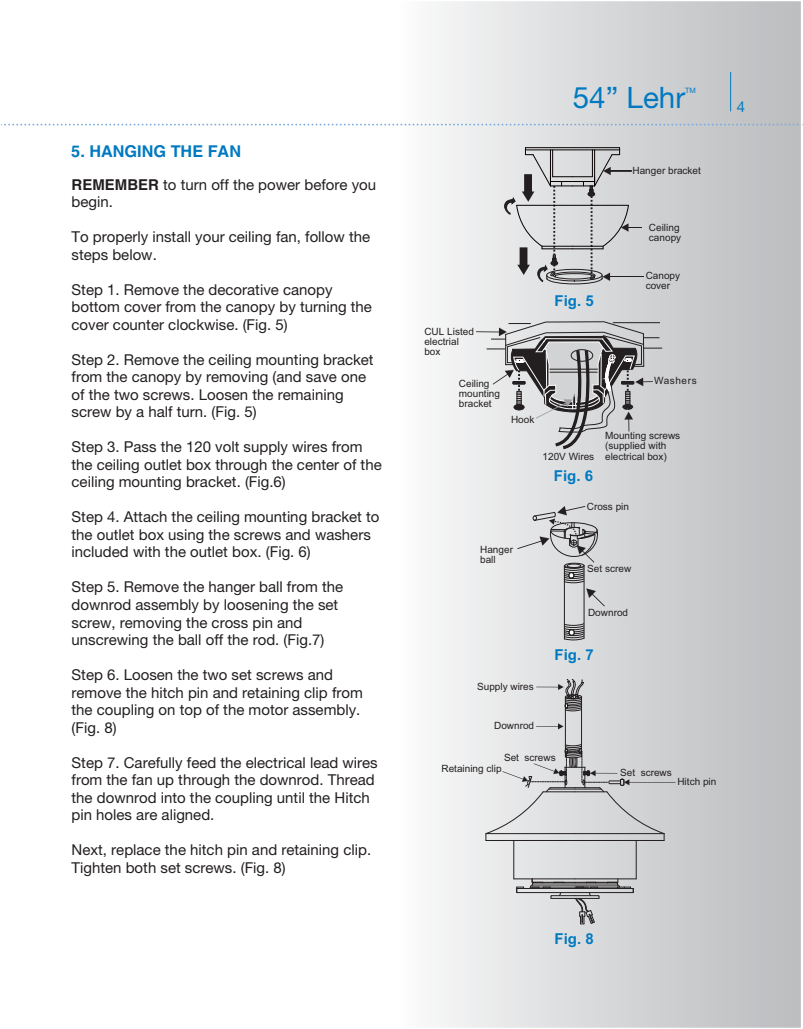
<style>
.page{position:relative;width:803px;height:1029px;background:#fff}
.page>*{position:absolute;margin:0;border:0;box-sizing:border-box;transform-origin:0 0}
.t1{font:29.62px "Helvetica Neue LT Pro";color:#0079c1}
.t2{font:700 16.25px "Helvetica";color:#0079c1}
.t3{font:15px/17.5px "Helvetica Neue LT Pro";color:#231f20}
.t4{font:700 15px "Arial";color:#0079c1}
.t5{font:15px "Helvetica Neue LT Pro";color:#0079c1}
.t6{font:10px/10px "Arial";color:#231f20}
.t7{font:10px "Arial";letter-spacing:.055em;color:#231f20}
.t8{font:7.38px "Helvetica Neue LT Pro";color:#0079c1}
.s1{font-family:"Helvetica";font-weight:700}
</style>
<div class="page">
<div style="left:401px;top:1px;width:400px;height:1027px;background:linear-gradient(to right,#f9fafa,#b8bbbd)"></div>
<svg style="left:4px;top:124px;width:796px;height:2px"></svg>
<hr style="left:730px;top:72px;width:1px;height:39px;background:#0079c1">
<hr style="left:629px;top:782px;width:46px;height:1px;background:#231f20">
<svg style="left:476px;top:321px;width:185px;height:128px;background:#b8b8b9"></svg>
<hr style="left:583px;top:565px;width:1px;height:73px;background:#231f20">
<hr style="left:564px;top:565px;width:1px;height:74px;background:#231f20">
<svg style="left:563px;top:622px;width:22px;height:19px"></svg>
<svg style="left:517px;top:506px;width:88px;height:100px;background:#c9cacb"></svg>
<hr style="left:609px;top:276px;width:35px;height:1px;background:#231f20">
<hr style="left:525px;top:147px;width:94px;height:1px;background:#050100">
<svg style="left:503px;top:148px;width:139px;height:138px;background:#c6c6c8"></svg>
<hr style="left:486px;top:840px;width:89px;height:1px;background:#231f20">
<hr style="left:514px;top:878px;width:61px;height:1px;background:#231f20">
<hr style="left:513px;top:840px;width:1px;height:39px;background:#231f20">
<hr style="left:575px;top:840px;width:89px;height:1px;background:#231f20">
<svg style="left:480px;top:673px;width:185px;height:167px;background:#d3d3d5"></svg>
<hr style="left:575px;top:878px;width:61px;height:1px;background:#231f20">
<hr style="left:636px;top:840px;width:1px;height:39px;background:#231f20">
<hr style="left:575px;top:882px;width:42px;height:1px;background:#231f20">
<hr style="left:517px;top:888px;width:116px;height:1px;background:#231f20">
<hr style="left:517px;top:892px;width:116px;height:1px;background:#231f20">
<hr style="left:532px;top:884px;width:85px;height:1px;background:#231f20">
<svg style="left:607px;top:879px;width:27px;height:13px"></svg>
<svg style="left:516px;top:879px;width:84px;height:45px;background:#bababc"></svg>
<hr style="left:530px;top:886px;width:89px;height:1px;background:#231f20">
<p class="t2" style="left:71px;top:145px;width:171px">5. HANGING THE FAN</p>
<p class="t3" style="left:72px;top:178px;width:306px"><span class="s1">REMEMBER</span> to turn off the power before you begin.</p>
<p class="t3" style="left:72px;top:230px;width:300px">To properly install your ceiling fan, follow the steps below.</p>
<p class="t3" style="left:72px;top:283px;width:302px">Step 1. Remove the decorative canopy bottom cover from the canopy by turning the cover counter clockwise. (Fig. 5)</p>
<p class="t3" style="left:72px;top:353px;width:304px">Step 2. Remove the ceiling mounting bracket from the canopy by removing (and save one of the two screws. Loosen the remaining screw by a half turn. (Fig. 5)</p>
<p class="t3" style="left:72px;top:440px;width:312px">Step 3. Pass the 120 volt supply wires from the ceiling outlet box through the center of the ceiling mounting bracket. (Fig.6)</p>
<p class="t3" style="left:72px;top:510px;width:309px">Step 4. Attach the ceiling mounting bracket to the outlet box using the screws and washers included with the outlet box. (Fig. 6)</p>
<p class="t3" style="left:72px;top:580px;width:273px">Step 5. Remove the hanger ball from the downrod assembly by loosening the set screw, removing the cross pin and unscrewing the ball off the rod. (Fig.7)</p>
<p class="t3" style="left:72px;top:668px;width:293px">Step 6. Loosen the two set screws and remove the hitch pin and retaining clip from the coupling on top of the motor assembly. (Fig. 8)</p>
<p class="t3" style="left:72px;top:755px;width:308px">Step 7. Carefully feed the electrical lead wires from the fan up through the downrod. Thread the downrod into the coupling until the Hitch pin holes are aligned.</p>
<p class="t3" style="left:72px;top:843px;width:301px">Next, replace the hitch pin and retaining clip.<br>Tighten both set screws. (Fig. 8)</p>
<h1 class="t1" style="left:573px;top:87px;width:114px">54” Lehr</h1>
<p class="t8" style="left:685px;top:88px;width:12px">TM</p>
<p class="t5" style="left:737px;top:101px;width:10px">4</p>
<p class="t6" style="left:632px;top:166px;width:70px">Hanger bracket</p>
<p class="t6" style="left:424px;top:327px;width:51px">CUL Listed electrial box</p>
<p class="t6" style="left:459px;top:380px;width:43px">Ceiling mounting bracket</p>
<p class="t4" style="left:554px;top:292px;width:41px">Fig. 5</p>
<p class="t6" style="left:649px;top:223px;width:34px">Ceiling canopy</p>
<p class="t6" style="left:645px;top:272px;width:36px">Canopy cover</p>
<p class="t7" style="left:654px;top:377px;width:44px">Washers</p>
<p class="t6" style="left:511px;top:415px;width:25px">Hook</p>
<p class="t6" style="left:542px;top:452px;width:53px">120V Wires</p>
<p class="t4" style="left:554px;top:467px;width:41px">Fig. 6</p>
<p class="t6" style="left:605px;top:432px;width:77px">Mounting screws (supplied with electrical box)</p>
<p class="t6" style="left:587px;top:503px;width:44px">Cross pin</p>
<p class="t6" style="left:480px;top:546px;width:34px">Hanger ball</p>
<p class="t6" style="left:587px;top:564px;width:45px">Set screw</p>
<p class="t6" style="left:477px;top:682px;width:58px">Supply wires</p>
<p class="t6" style="left:494px;top:721px;width:42px">Downrod</p>
<p class="t6" style="left:588px;top:608px;width:42px">Downrod</p>
<p class="t4" style="left:554px;top:646px;width:41px">Fig. 7</p>
<p class="t6" style="left:504px;top:753px;width:53px">Set screws</p>
<p class="t6" style="left:441px;top:764px;width:62px">Retaining clip</p>
<p class="t6" style="left:620px;top:768px;width:53px">Set screws</p>
<p class="t6" style="left:677px;top:778px;width:40px">Hitch pin</p>
<p class="t4" style="left:554px;top:930px;width:41px">Fig. 8</p>
</div>
